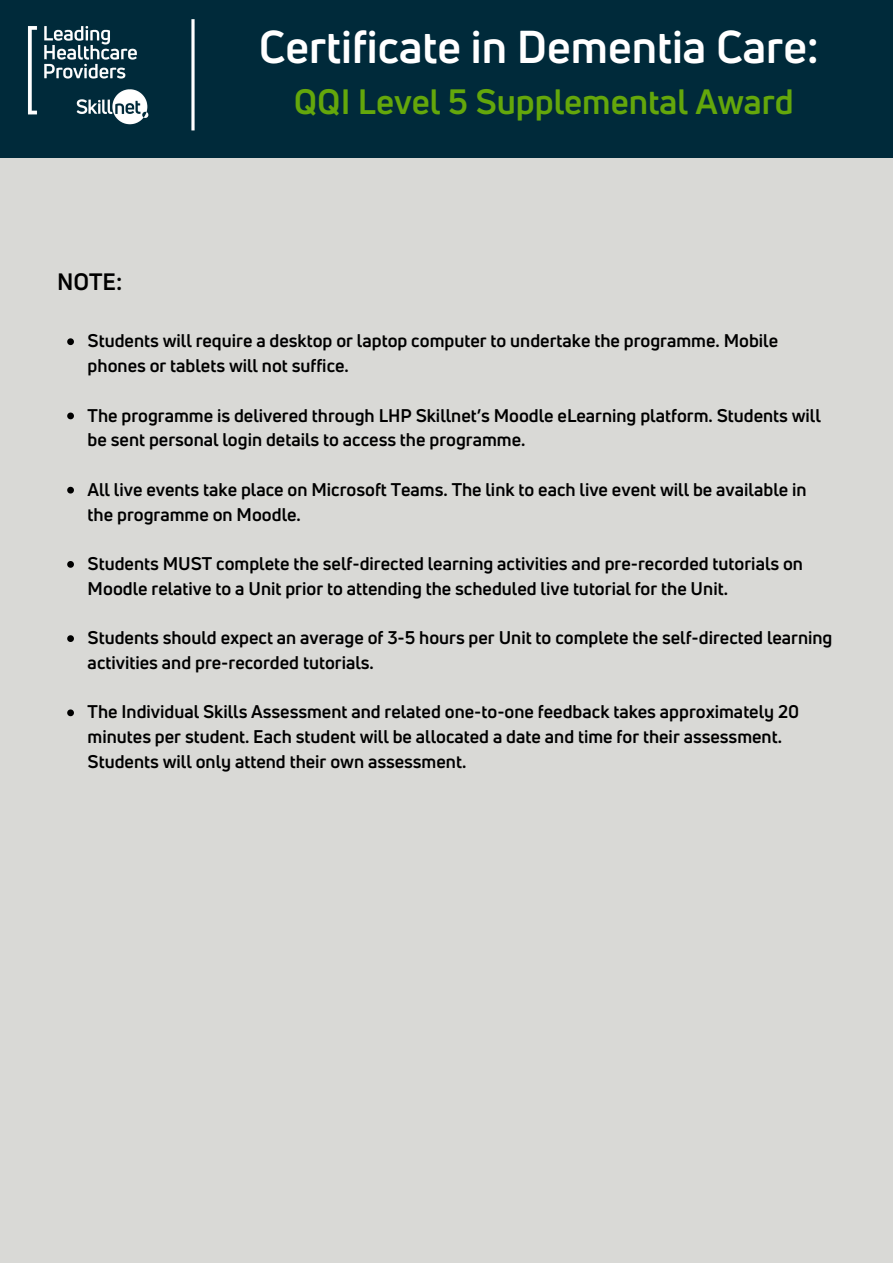
<style>
.page{position:relative;width:893px;height:1264px;background:#fff}
.page>*{position:absolute;margin:0;border:0;box-sizing:border-box;transform-origin:0 0}
.t1{font:700 45px "Uni Neue";color:#fff}
.t2{font:700 34.5px "Uni Neue";color:#64a70b}
.t3{font:700 23.25px "Uni Neue";color:#000}
.t4{font:700 18px/24.8px "Uni Neue";color:#000}
</style>
<div class="page">
<div style="left:0;top:0;width:892px;height:1262px;background:#002a3a"></div>
<img style="left:28px;top:26px;width:121px;height:99px">
<svg style="left:191px;top:19px;width:3px;height:111px"></svg>
<div style="left:0;top:158px;width:892px;height:1104px;background:#d9d9d6"></div>
<svg style="left:67px;top:338px;width:7px;height:7px"></svg>
<svg style="left:67px;top:412px;width:7px;height:7px"></svg>
<svg style="left:67px;top:487px;width:7px;height:6px"></svg>
<svg style="left:67px;top:561px;width:7px;height:6px"></svg>
<svg style="left:67px;top:635px;width:7px;height:7px"></svg>
<svg style="left:67px;top:709px;width:7px;height:7px"></svg>
<p class="t3" style="left:57px;top:265px;width:67px">NOTE:</p>
<h1 class="t1" style="left:259px;top:16px;width:561px">Certificate in Dementia Care:</h1>
<h2 class="t2" style="left:294px;top:77px;width:501px">QQI Level 5 Supplemental Award</h2>
<p class="t4" style="left:88px;top:328px;width:692px">Students will require a desktop or laptop computer to undertake the programme. Mobile phones or tablets will not suffice.</p>
<p class="t4" style="left:88px;top:402px;width:734px">The programme is delivered through LHP Skillnet’s Moodle eLearning platform. Students will be sent personal login details to access the programme.</p>
<p class="t4" style="left:88px;top:476px;width:720px">All live events take place on Microsoft Teams. The link to each live event will be available in the programme on Moodle.</p>
<p class="t4" style="left:88px;top:551px;width:716px">Students MUST complete the self-directed learning activities and pre-recorded tutorials on<br>Moodle relative to a Unit prior to attending the scheduled live tutorial for the Unit.</p>
<p class="t4" style="left:88px;top:625px;width:746px">Students should expect an average of 3-5 hours per Unit to complete the self-directed learning activities and pre-recorded tutorials.</p>
<p class="t4" style="left:88px;top:699px;width:713px">The Individual Skills Assessment and related one-to-one feedback takes approximately 20 minutes per student. Each student will be allocated a date and time for their assessment.<br>Students will only attend their own assessment.</p>
</div>
